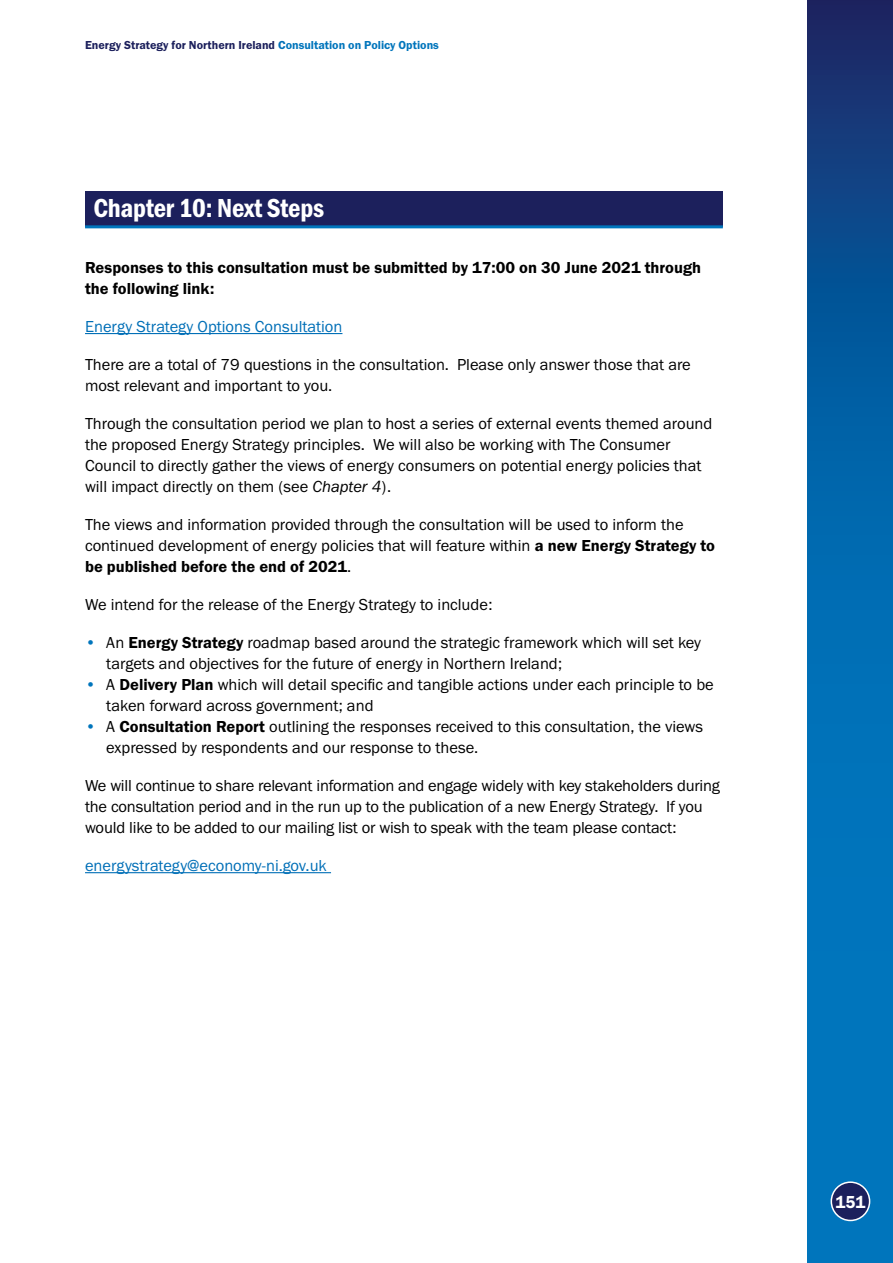
<style>
.page{position:relative;width:893px;height:1263px;background:#fff}
.page>*{position:absolute;margin:0;border:0;box-sizing:border-box;transform-origin:0 0}
.H2_-_Section_Start{font:27px "Franklin Gothic URW Con Dem";letter-spacing:-.01em;color:#fff}
.t1{font:18px "Franklin Gothic URW Dem";color:#fff;scale:.94 1}
.P_-_Body{font:16.5px/21px "Franklin Gothic URW Boo";color:#000}
.P_-_Bullets{font:16.5px/21px "Franklin Gothic URW Boo";color:#000}
.P_-_Body-2{font:16.5px/21px "Franklin Gothic URW Dem";color:#000}
.P_-_Body-3{font:16.5px "Franklin Gothic URW Boo";color:#006fb7}
.t2{font:12px "Franklin Gothic URW Dem";color:#1c205c}
.s1{color:#006fb7}
.s2{color:#0075bc}
.s3{font-family:"Franklin Gothic URW Boo Ita"}
.s4{font-family:"Franklin Gothic URW Dem"}
.s5{font-family:"Franklin Gothic URW Hea";color:#0075bc}
</style>
<div class="page">
<svg style="left:808px;top:0;width:85px;height:1263px;background:#0462a7"></svg>
<div style="left:831px;top:1182px;width:39px;height:38px;background:#1c205c;border-radius:50%"></div>
<div style="left:831px;top:1181px;width:39px;height:40px;border:2px solid #fff;border-radius:50%"></div>
<div style="left:85px;top:191px;width:638px;height:36px;background:#1c205c"></div>
<hr style="left:85px;top:225px;width:638px;height:3px;background:#0075bc">
<hr style="left:85px;top:333px;width:257px;height:1px;background:#006fb7">
<hr style="left:85px;top:872px;width:246px;height:1px;background:#006fb7">
<p class="t2" style="left:85px;top:38px;width:355px">Energy Strategy for Northern Ireland <span class="s1">C</span><span class="s2">onsultation on Policy Options</span></p>
<h2 class="H2_-_Section_Start" style="left:94px;top:190px;width:232px">Chapter 10: Next Steps</h2>
<p class="P_-_Body-2" style="left:85px;top:257px;width:618px">Responses to this consultation must be submitted by 17:00 on 30 June 2021 through the following link:</p>
<p class="P_-_Body-3" style="left:85px;top:316px;width:259px">Energy Strategy Options Consultation</p>
<p class="P_-_Body" style="left:85px;top:354px;width:607px">There are a total of 79 questions in the consultation. Please only answer those that are most relevant and important to you.</p>
<p class="P_-_Body" style="left:85px;top:413px;width:629px">Through the consultation period we plan to host a series of external events themed around the proposed Energy Strategy principles. We will also be working with The Consumer Council to directly gather the views of energy consumers on potential energy policies that will impact directly on them (see <span class="s3">Chapter 4</span>).</p>
<p class="P_-_Body" style="left:85px;top:514px;width:631px">The views and information provided through the consultation will be used to inform the continued development of energy policies that will feature within <span class="s4">a new Energy Strategy to be published before the end of 2021</span>.</p>
<p class="P_-_Body" style="left:85px;top:594px;width:409px">We intend for the release of the Energy Strategy to include:</p>
<p class="P_-_Bullets" style="left:106px;top:632px;width:596px;text-indent:-21px"><span class="s5">•</span> An <span class="s4">Energy Strategy</span> roadmap based around the strategic framework which will set key targets and objectives for the future of energy in Northern Ireland;</p>
<p class="P_-_Bullets" style="left:106px;top:674px;width:609px;text-indent:-21px"><span class="s5">•</span> A <span class="s4">Delivery Plan</span> which will detail specific and tangible actions under each principle to be taken forward across government; and</p>
<p class="P_-_Bullets" style="left:106px;top:716px;width:598px;text-indent:-21px"><span class="s5">•</span> A <span class="s4">Consultation Report</span> outlining the responses received to this consultation, the views expressed by respondents and our response to these.</p>
<p class="P_-_Body" style="left:85px;top:775px;width:636px">We will continue to share relevant information and engage widely with key stakeholders during the consultation period and in the run up to the publication of a new Energy Strategy. If you would like to be added to our mailing list or wish to speak with the team please contact:</p>
<p class="P_-_Body-3" style="left:85px;top:855px;width:243px">energystrategy@economy-ni.gov.uk</p>
<p class="t1" style="left:835px;top:1191px;width:33px">151</p>
</div>
